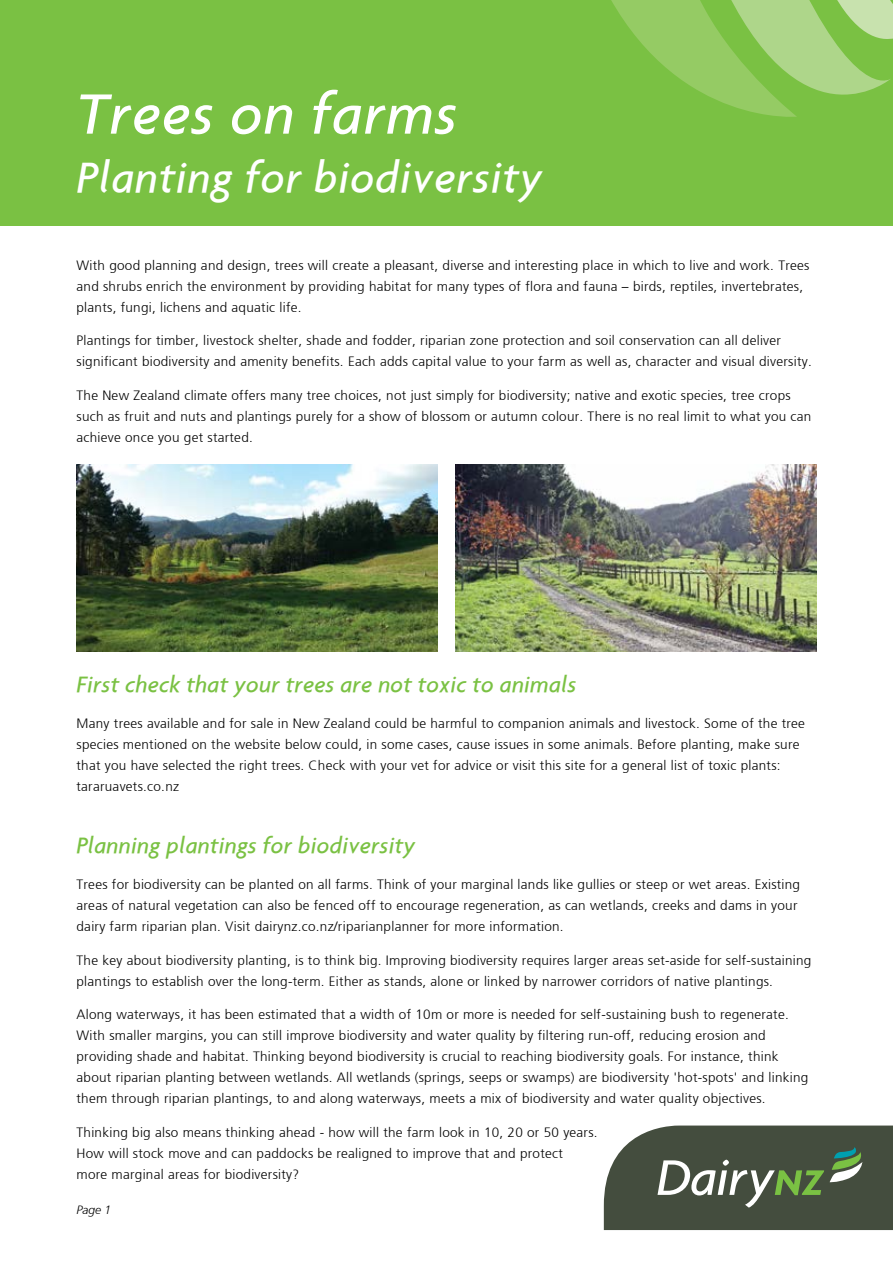
<style>
.page{position:relative;width:893px;height:1263px;background:#fff}
.page>*{position:absolute;margin:0;border:0;box-sizing:border-box;transform-origin:0 0}
.t1{font:italic 500 61.35px "Agenda";letter-spacing:.02em;color:#fff}
.t2{font:italic 500 45.75px "Agenda";letter-spacing:.02em;color:#fff}
.t3{font:italic 500 24px "Agenda";letter-spacing:.01em;color:#7ac143}
.t4{font:300 13.5px/21px "Frutiger";letter-spacing:.02em;color:#000}
.t5{font:italic 300 12px "Frutiger";color:#000}
</style>
<div class="page">
<div style="left:0;top:0;width:893px;height:225px;background:#7ac143"></div>
<svg style="left:611px;top:0;width:282px;height:117px"></svg>
<svg style="left:604px;top:1125px;width:289px;height:105px;background:#576150"></svg>
<img style="left:455px;top:465px;width:361px;height:187px">
<img style="left:77px;top:465px;width:361px;height:187px">
<h1 class="t1" style="left:77px;top:77px;width:382px">Trees on farms</h1>
<h2 class="t2" style="left:77px;top:149px;width:467px">Planting for biodiversity</h2>
<p class="t4" style="left:77px;top:255px;width:734px">With good planning and design, trees will create a pleasant, diverse and interesting place in which to live and work. Trees and shrubs enrich the environment by providing habitat for many types of flora and fauna – birds, reptiles, invertebrates, plants, fungi, lichens and aquatic life.</p>
<p class="t4" style="left:77px;top:330px;width:737px">Plantings for timber, livestock shelter, shade and fodder, riparian zone protection and soil conservation can all deliver significant biodiversity and amenity benefits. Each adds capital value to your farm as well as, character and visual diversity.</p>
<p class="t4" style="left:77px;top:385px;width:736px">The New Zealand climate offers many tree choices, not just simply for biodiversity; native and exotic species, tree crops such as fruit and nuts and plantings purely for a show of blossom or autumn colour. There is no real limit to what you can achieve once you get started.</p>
<h3 class="t3" style="left:77px;top:670px;width:501px">First check that your trees are not toxic to animals</h3>
<p class="t4" style="left:77px;top:713px;width:730px">Many trees available and for sale in New Zealand could be harmful to companion animals and livestock. Some of the tree species mentioned on the website below could, in some cases, cause issues in some animals. Before planting, make sure that you have selected the right trees. Check with your vet for advice or visit this site for a general list of toxic plants: tararuavets.co.nz</p>
<h3 class="t3" style="left:77px;top:830px;width:340px">Planning plantings for biodiversity</h3>
<p class="t4" style="left:77px;top:874px;width:725px">Trees for biodiversity can be planted on all farms. Think of your marginal lands like gullies or steep or wet areas. Existing areas of natural vegetation can also be fenced off to encourage regeneration, as can wetlands, creeks and dams in your dairy farm riparian plan. Visit dairynz.co.nz/riparianplanner for more information.</p>
<p class="t4" style="left:77px;top:949px;width:736px">The key about biodiversity planting, is to think big. Improving biodiversity requires larger areas set-aside for self-sustaining plantings to establish over the long-term. Either as stands, alone or linked by narrower corridors of native plantings.</p>
<p class="t4" style="left:77px;top:1004px;width:733px">Along waterways, it has been estimated that a width of 10m or more is needed for self-sustaining bush to regenerate.<br>With smaller margins, you can still improve biodiversity and water quality by filtering run-off, reducing erosion and providing shade and habitat. Thinking beyond biodiversity is crucial to reaching biodiversity goals. For instance, think about riparian planting between wetlands. All wetlands (springs, seeps or swamps) are biodiversity 'hot-spots' and linking them through riparian plantings, to and along waterways, meets a mix of biodiversity and water quality objectives.</p>
<p class="t4" style="left:77px;top:1122px;width:523px">Thinking big also means thinking ahead - how will the farm look in 10, 20 or 50 years.<br>How will stock move and can paddocks be realigned to improve that and protect<br>more marginal areas for biodiversity?</p>
<p class="t5" style="left:77px;top:1203px;width:36px">Page 1</p>
</div>
